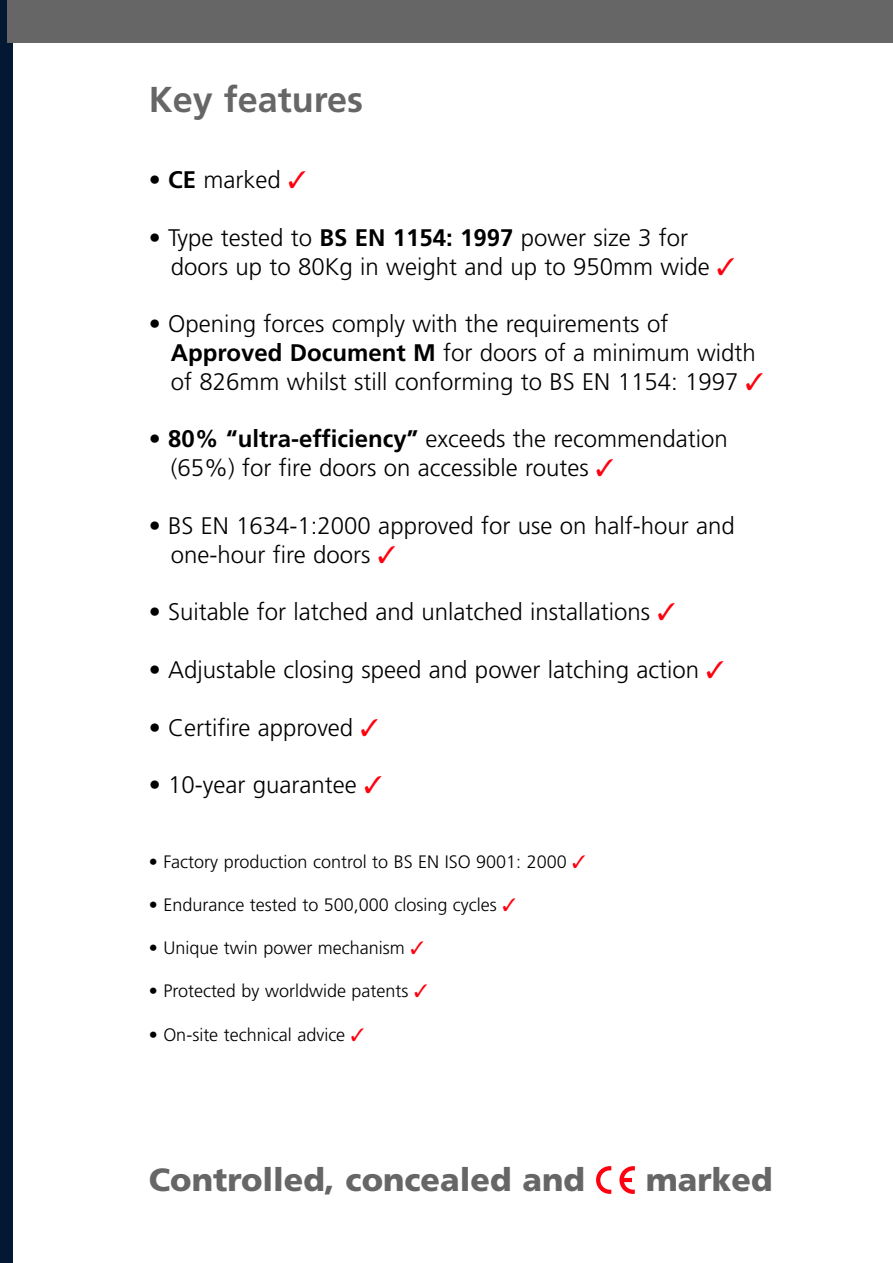
<style>
.page{position:relative;width:893px;height:1263px;background:#fff}
.page>*{position:absolute;margin:0;border:0;box-sizing:border-box;transform-origin:0 0}
.t1{font:700 36px "Frutiger";color:#666}
.t2{font:900 32.1px "Frutiger";color:#666}
.t3{font:300 24px/29.1px "Frutiger";color:#000}
.t4{font:300 18px "Frutiger";color:#000}
.s1{font-weight:700}
.s2{color:#ff000f}
</style>
<div class="page">
<div style="left:0;top:0;width:13px;height:1263px;background:#031832"></div>
<img style="left:596px;top:1166px;width:38px;height:28px">
<div style="left:8px;top:0;width:885px;height:43px;background:#666"></div>
<h1 class="t1" style="left:149px;top:85px;width:216px">Key features</h1>
<p class="t3" style="left:149px;top:167px;width:159px">• <span class="s1">CE</span> marked <span class="s2">✓</span></p>
<p class="t3" style="left:171px;top:225px;width:566px;text-indent:-22px">• Type tested to <span class="s1">BS EN 1154: 1997</span> power size 3 for doors up to 80Kg in weight and up to 950mm wide <span class="s2">✓</span></p>
<p class="t3" style="left:171px;top:311px;width:594px;text-indent:-22px">• Opening forces comply with the requirements of<br><span class="s1">Approved Document M</span> for doors of a minimum width of 826mm whilst still conforming to BS EN 1154: 1997 <span class="s2">✓</span></p>
<p class="t3" style="left:171px;top:426px;width:558px;text-indent:-22px">• <span class="s1">80% “ultra-efficiency”</span> exceeds the recommendation (65%) for fire doors on accessible routes <span class="s2">✓</span></p>
<p class="t3" style="left:171px;top:513px;width:565px;text-indent:-22px">• BS EN 1634-1:2000 approved for use on half-hour and one-hour fire doors <span class="s2">✓</span></p>
<p class="t3" style="left:149px;top:599px;width:528px">• Suitable for latched and unlatched installations <span class="s2">✓</span></p>
<p class="t3" style="left:149px;top:657px;width:577px">• Adjustable closing speed and power latching action <span class="s2">✓</span></p>
<p class="t3" style="left:149px;top:714px;width:231px">• Certifire approved <span class="s2">✓</span></p>
<p class="t3" style="left:149px;top:772px;width:235px">• 10-year guarantee <span class="s2">✓</span></p>
<p class="t4" style="left:149px;top:854px;width:438px">• Factory production control to BS EN ISO 9001: 2000 <span class="s2">✓</span></p>
<p class="t4" style="left:149px;top:897px;width:369px">• Endurance tested to 500,000 closing cycles <span class="s2">✓</span></p>
<p class="t4" style="left:149px;top:941px;width:277px">• Unique twin power mechanism <span class="s2">✓</span></p>
<p class="t4" style="left:149px;top:984px;width:280px">• Protected by worldwide patents <span class="s2">✓</span></p>
<p class="t4" style="left:149px;top:1027px;width:217px">• On-site technical advice <span class="s2">✓</span></p>
<h2 class="t2" style="left:149px;top:1167px;width:438px">Controlled, concealed and</h2>
<h2 class="t2" style="left:646px;top:1167px;width:128px">marked</h2>
</div>
